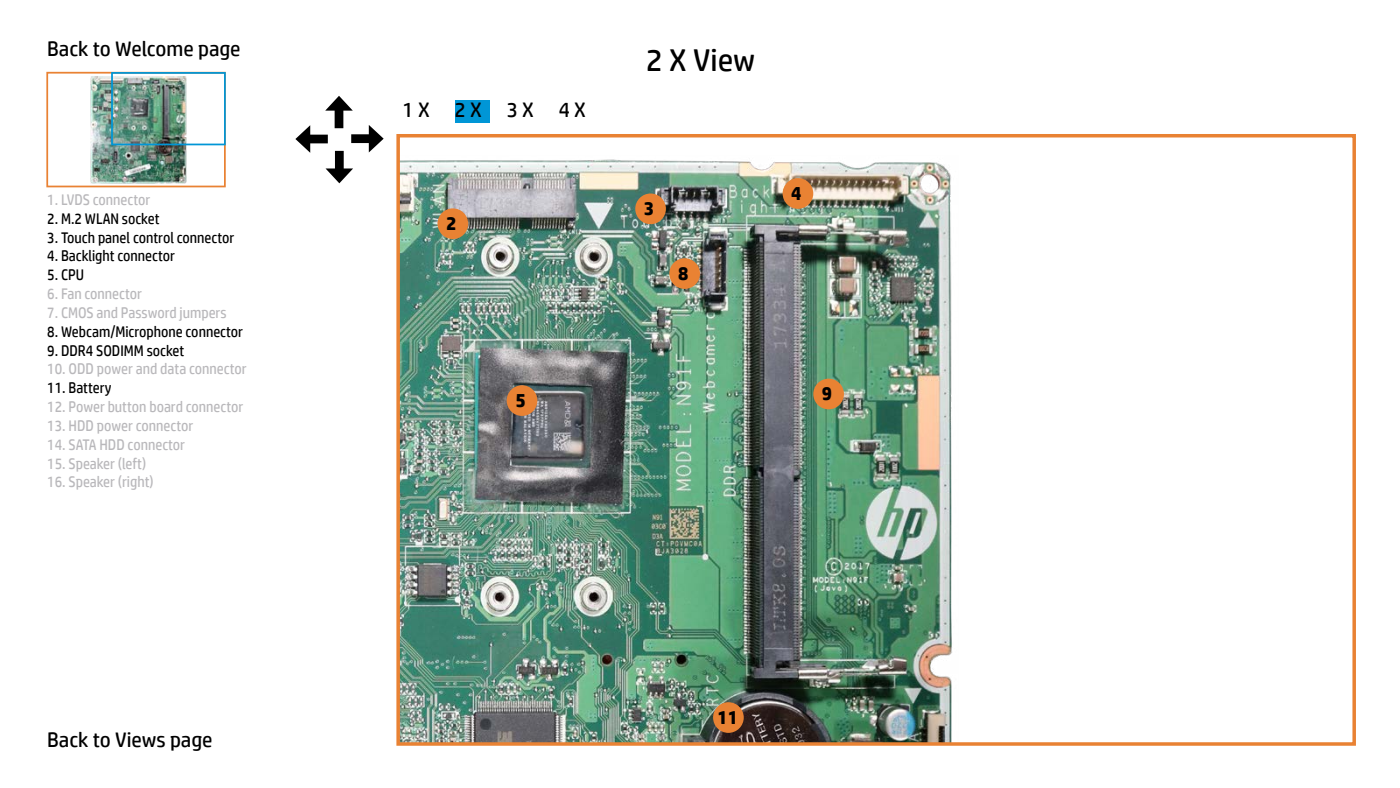
<style>
.page{position:relative;width:1400px;height:788px;background:#fff}
.page>*{position:absolute;margin:0;border:0;box-sizing:border-box;transform-origin:0 0}
.t1{font:31.5px "HP Simplified";color:#000}
.t2{font:21px "HP Simplified";color:#000}
.t3{font:700 19.25px "HP Simplified";color:#000}
.t4{font:15.4px "HP Simplified";color:#b9b8bb;scale:.91 1}
.t5{font:15.4px "HP Simplified";color:#000;scale:.91 1}
</style>
<div class="page">
<div style="left:304px;top:135px;width:24px;height:8px;background:#000"></div>
<svg style="left:295px;top:125px;width:15px;height:28px"></svg>
<div style="left:335px;top:105px;width:8px;height:23px;background:#000"></div>
<svg style="left:325px;top:96px;width:28px;height:15px"></svg>
<div style="left:455px;top:100px;width:35px;height:22px;background:#0096d6"></div>
<div style="left:351px;top:134px;width:24px;height:9px;background:#000"></div>
<svg style="left:369px;top:125px;width:15px;height:27px"></svg>
<div style="left:335px;top:151px;width:9px;height:23px;background:#000"></div>
<svg style="left:326px;top:168px;width:27px;height:15px"></svg>
<img style="left:401px;top:159px;width:551px;height:581px">
<div style="left:396px;top:134px;width:960px;height:611px;border:4px solid #e98233"></div>
<div style="left:813px;top:378px;width:31px;height:31px;background:#e98233;border-radius:50%"></div>
<div style="left:438px;top:208px;width:30px;height:31px;background:#e98233;border-radius:50%"></div>
<div style="left:507px;top:385px;width:30px;height:31px;background:#e98233;border-radius:50%"></div>
<div style="left:635px;top:193px;width:31px;height:31px;background:#e98233;border-radius:50%"></div>
<div style="left:669px;top:258px;width:31px;height:31px;background:#e98233;border-radius:50%"></div>
<div style="left:783px;top:178px;width:30px;height:31px;background:#e98233;border-radius:50%"></div>
<div style="left:713px;top:702px;width:31px;height:30px;background:#e98233;border-radius:50%"></div>
<img style="left:90px;top:76px;width:96px;height:107px">
<div style="left:46px;top:72px;width:180px;height:115px;border:2px solid #e98233"></div>
<div style="left:111px;top:72px;width:115px;height:73px;border:2px solid #0096d6"></div>
<h2 class="t2" style="left:47px;top:35px;width:195px">Back to Welcome page</h2>
<p class="t4" style="left:47px;top:189px;width:115px">1. LVDS connector</p>
<p class="t5" style="left:47px;top:208px;width:125px">2. M.2 WLAN socket</p>
<p class="t5" style="left:47px;top:227px;width:207px">3. Touch panel control connector</p>
<p class="t5" style="left:47px;top:246px;width:142px">4. Backlight connector</p>
<p class="t5" style="left:47px;top:265px;width:42px">5. CPU</p>
<p class="t4" style="left:47px;top:283px;width:106px">6. Fan connector</p>
<p class="t4" style="left:47px;top:302px;width:199px">7. CMOS and Password jumpers</p>
<p class="t5" style="left:47px;top:321px;width:217px">8. Webcam/Microphone connector</p>
<p class="t5" style="left:47px;top:340px;width:152px">9. DDR4 SODIMM socket</p>
<p class="t4" style="left:47px;top:359px;width:221px">10. ODD power and data connector</p>
<p class="t5" style="left:47px;top:378px;width:72px">11. Battery</p>
<p class="t4" style="left:47px;top:396px;width:217px">12. Power button board connector</p>
<p class="t4" style="left:47px;top:415px;width:162px">13. HDD power connector</p>
<p class="t4" style="left:47px;top:434px;width:153px">14. SATA HDD connector</p>
<p class="t4" style="left:47px;top:453px;width:110px">15. Speaker (left)</p>
<p class="t4" style="left:47px;top:472px;width:119px">16. Speaker (right)</p>
<h2 class="t2" style="left:47px;top:726px;width:167px">Back to Views page</h2>
<h2 class="t2" style="left:403px;top:96px;width:185px">1 X2 X3 X4 X</h2>
<p class="t3" style="left:446px;top:210px;width:12px">2</p>
<p class="t3" style="left:515px;top:387px;width:12px">5</p>
<h1 class="t1" style="left:646px;top:40px;width:111px">2 X View</h1>
<p class="t3" style="left:644px;top:196px;width:12px">3</p>
<p class="t3" style="left:678px;top:260px;width:12px">8</p>
<p class="t3" style="left:791px;top:180px;width:12px">4</p>
<p class="t3" style="left:822px;top:381px;width:12px">9</p>
<p class="t3" style="left:717px;top:704px;width:22px">11</p>
</div>
